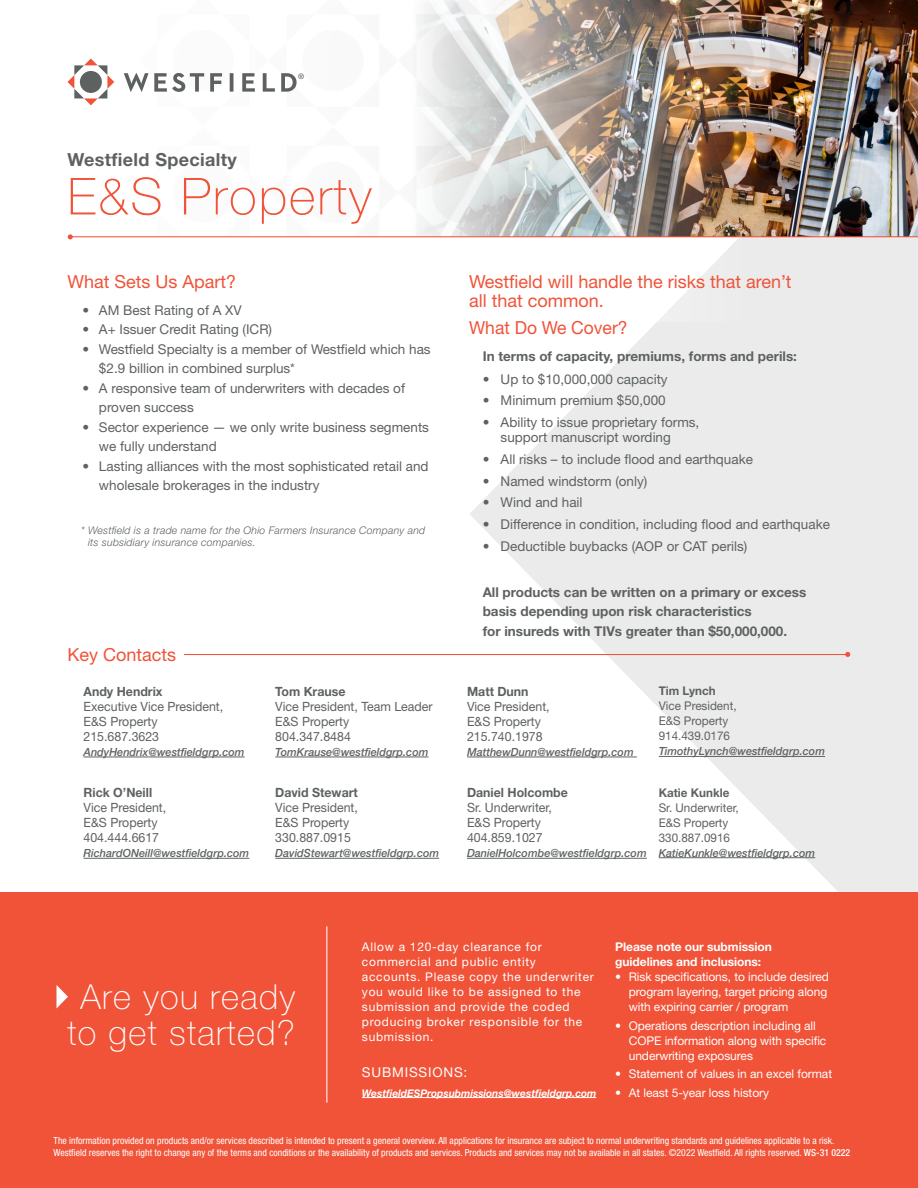
<style>
.page{position:relative;width:918px;height:1188px;background:#fff}
.page>*{position:absolute;margin:0;border:0;box-sizing:border-box;transform-origin:0 0}
.t1{font:100 51px "Helvetica Neue LT Std";letter-spacing:.04em;color:#f05338}
.t2{font:100 34.5px/36.6px "Helvetica Neue LT Std";letter-spacing:.04em;color:#fff;text-align:center}
.t3{font:18px/19.5px "Helvetica Neue LT Std";color:#f05338}
.t4{font:700 18px "Helvetica Neue LT Std";letter-spacing:.02em;color:#5d6260}
.t5{font:13.5px/19.5px "Helvetica Neue LT Std";color:#5d6260}
.t6{font:700 13.5px/19.5px "Helvetica Neue LT Std";color:#5d6260}
.t7{font:13.5px "Helvetica Neue LT Std";letter-spacing:.06em;color:#fff}
.t8{font:12.75px/15px "Helvetica Neue LT Std";color:#5d6260}
.t9{font:700 12.75px "Helvetica Neue LT Std";color:#5d6260}
.t10{font:12px/15px "Helvetica Neue LT Std";letter-spacing:-.005em;color:#fff}
.t11{font:12px/15px "Helvetica Neue LT Std";letter-spacing:.06em;color:#fff}
.t12{font:12px/15px "Helvetica Neue LT Std";color:#5d6260}
.t13{font:700 12px/15px "Helvetica Neue LT Std";letter-spacing:-.005em;color:#fff}
.t14{font:700 12px "Helvetica Neue LT Std";color:#5d6260}
.t15{font:italic 500 11.25px "Helvetica Neue LT Std";color:#5d6260}
.t16{font:italic 300 10.5px/12px "Helvetica Neue LT Std";letter-spacing:.02em;color:#5d6260}
.t17{font:italic 700 10.5px "Helvetica Neue LT Std";color:#fff}
.t18{font:condensed 9.75px/12px "Helvetica Neue LT Std";color:#fff}
.t19{font:500 7.65px "Helvetica Neue LT Std";color:#5d6260}
.s1{font-weight:500}
</style>
<div class="page">
<svg style="left:469px;top:237px;width:449px;height:656px;fill:#ebebec"></svg>
<div style="left:348px;top:0;width:408px;height:322px;background:#fff"></div>
<img style="left:415px;top:0;width:503px;height:236px">
<hr style="left:84px;top:757px;width:161px;height:1px;background:#5d6260">
<hr style="left:275px;top:757px;width:154px;height:1px;background:#5d6260">
<hr style="left:467px;top:757px;width:170px;height:1px;background:#5d6260">
<hr style="left:659px;top:756px;width:166px;height:1px;background:#5d6260">
<div style="left:0;top:893px;width:918px;height:295px;background:#f05338"></div>
<svg style="left:57px;top:985px;width:11px;height:23px"></svg>
<svg style="left:68px;top:234px;width:5px;height:5px"></svg>
<hr style="left:70px;top:236px;width:848px;height:1px;background:#f05338">
<svg style="left:845px;top:652px;width:5px;height:5px"></svg>
<hr style="left:184px;top:654px;width:664px;height:1px;background:#f05338">
<hr style="left:326px;top:926px;width:1px;height:177px;background:#fff">
<hr style="left:362px;top:1097px;width:234px;height:1px;background:#fff">
<svg style="left:68px;top:59px;width:46px;height:46px"></svg>
<svg style="left:124px;top:73px;width:173px;height:19px"></svg>
<hr style="left:84px;top:858px;width:165px;height:1px;background:#5d6260">
<hr style="left:275px;top:858px;width:164px;height:1px;background:#5d6260">
<hr style="left:467px;top:858px;width:180px;height:1px;background:#5d6260">
<hr style="left:659px;top:857px;width:156px;height:1px;background:#5d6260">
<p class="t19" style="left:298px;top:71px;width:8px">®</p>
<h3 class="t4" style="left:68px;top:148px;width:171px">Westfield Specialty</h3>
<h1 class="t1" style="left:68px;top:167px;width:306px">E&amp;S Property</h1>
<h3 class="t3" style="left:68px;top:271px;width:170px">What Sets Us Apart?</h3>
<p class="t5" style="left:82px;top:300px;width:161px">• AM Best Rating of A XV</p>
<p class="t5" style="left:82px;top:319px;width:191px">• A+ Issuer Credit Rating (ICR)</p>
<p class="t5" style="left:99px;top:339px;width:333px;text-indent:-16px">• Westfield Specialty is a member of Westfield which has $2.9 billion in combined surplus*</p>
<p class="t5" style="left:99px;top:378px;width:308px;text-indent:-16px">• A responsive team of underwriters with decades of proven success</p>
<p class="t5" style="left:99px;top:417px;width:332px;text-indent:-16px">• Sector experience — we only write business segments we fully understand</p>
<p class="t5" style="left:99px;top:456px;width:331px;text-indent:-16px">• Lasting alliances with the most sophisticated retail and wholesale brokerages in the industry</p>
<p class="t16" style="left:88px;top:524px;width:339px;text-indent:-7px">* Westfield is a trade name for the Ohio Farmers Insurance Company and its subsidiary insurance companies.</p>
<h3 class="t3" style="left:68px;top:644px;width:110px">Key Contacts</h3>
<p class="t9" style="left:84px;top:683px;width:81px">Andy Hendrix</p>
<p class="t8" style="left:84px;top:699px;width:141px">Executive Vice President,<br>E&amp;S Property<br>215.687.3623</p>
<p class="t15" style="left:84px;top:745px;width:163px">AndyHendrix@westfieldgrp.com</p>
<p class="t9" style="left:84px;top:785px;width:70px">Rick O’Neill</p>
<p class="t8" style="left:84px;top:800px;width:84px">Vice President,<br>E&amp;S Property<br>404.444.6617</p>
<p class="t15" style="left:84px;top:846px;width:167px">RichardONeill@westfieldgrp.com</p>
<p class="t9" style="left:275px;top:683px;width:72px">Tom Krause</p>
<p class="t8" style="left:275px;top:699px;width:159px">Vice President, Team Leader<br>E&amp;S Property<br>804.347.8484</p>
<p class="t15" style="left:275px;top:745px;width:155px">TomKrause@westfieldgrp.com</p>
<p class="t9" style="left:275px;top:785px;width:84px">David Stewart</p>
<p class="t8" style="left:275px;top:800px;width:84px">Vice President,<br>E&amp;S Property<br>330.887.0915</p>
<p class="t15" style="left:275px;top:846px;width:165px">DavidStewart@westfieldgrp.com</p>
<h3 class="t3" style="left:469px;top:271px;width:324px">Westfield will handle the risks that aren’t all that common.</h3>
<h3 class="t3" style="left:469px;top:318px;width:160px">What Do We Cover?</h3>
<p class="t6" style="left:483px;top:346px;width:316px">In terms of capacity, premiums, forms and perils:</p>
<p class="t5" style="left:483px;top:369px;width:187px">• Up to $10,000,000 capacity</p>
<p class="t5" style="left:483px;top:391px;width:185px">• Minimum premium $50,000</p>
<p class="t5" style="left:501px;top:415px;width:200px;line-height:15px;text-indent:-18px">• Ability to issue proprietary forms, support manuscript wording</p>
<p class="t5" style="left:483px;top:449px;width:272px">• All risks – to include flood and earthquake</p>
<p class="t5" style="left:483px;top:471px;width:166px">• Named windstorm (only)</p>
<p class="t5" style="left:483px;top:493px;width:101px">• Wind and hail</p>
<p class="t5" style="left:483px;top:514px;width:349px">• Difference in condition, including flood and earthquake</p>
<p class="t5" style="left:483px;top:536px;width:266px">• Deductible buybacks (AOP or CAT perils)</p>
<p class="t6" style="left:483px;top:582px;width:325px">All products can be written on a primary or excess basis depending upon risk characteristics<br>for insureds with TIVs greater than $50,000,000.</p>
<p class="t9" style="left:467px;top:683px;width:63px">Matt Dunn</p>
<p class="t8" style="left:467px;top:699px;width:84px">Vice President,<br>E&amp;S Property<br>215.740.1978</p>
<p class="t15" style="left:467px;top:745px;width:168px">MatthewDunn@westfieldgrp.com</p>
<p class="t9" style="left:467px;top:785px;width:102px">Daniel Holcombe</p>
<p class="t8" style="left:467px;top:800px;width:86px">Sr. Underwriter,<br>E&amp;S Property<br>404.859.1027</p>
<p class="t15" style="left:467px;top:846px;width:181px">DanielHolcombe@westfieldgrp.com</p>
<p class="t14" style="left:659px;top:684px;width:58px">Tim Lynch</p>
<p class="t12" style="left:659px;top:698px;width:79px">Vice President,<br>E&amp;S Property<br>914.439.0176</p>
<p class="t15" style="left:659px;top:745px;width:168px">TimothyLynch@westfieldgrp.com</p>
<p class="t14" style="left:659px;top:785px;width:72px">Katie Kunkle</p>
<p class="t12" style="left:659px;top:800px;width:81px">Sr. Underwriter,<br>E&amp;S Property<br>330.887.0916</p>
<p class="t15" style="left:659px;top:846px;width:158px">KatieKunkle@westfieldgrp.com</p>
<h2 class="t2" style="left:67px;top:978px;width:229px">Are you ready to get started?</h2>
<p class="t11" style="left:362px;top:939px;width:233px">Allow a 120-day clearance for commercial and public entity accounts. Please copy the underwriter you would like to be assigned to the submission and provide the coded producing broker responsible for the submission.</p>
<p class="t7" style="left:362px;top:1064px;width:107px">SUBMISSIONS:</p>
<p class="t17" style="left:362px;top:1086px;width:236px">WestfieldESPropsubmissions@westfieldgrp.com</p>
<p class="t13" style="left:615px;top:939px;width:158px">Please note our submission guidelines and inclusions:</p>
<p class="t10" style="left:629px;top:969px;width:202px;text-indent:-14px">• Risk specifications, to include desired program layering, target pricing along with expiring carrier / program</p>
<p class="t10" style="left:629px;top:1018px;width:199px;text-indent:-14px">• Operations description including all<br>COPE information along with specific underwriting exposures</p>
<p class="t10" style="left:615px;top:1066px;width:218px">• Statement of values in an excel format</p>
<p class="t10" style="left:615px;top:1085px;width:155px">• At least 5-year loss history</p>
<p class="t18" style="left:54px;top:1135px;width:798px">The information provided on products and/or services described is intended to present a general overview. All applications for insurance are subject to normal underwriting standards and guidelines applicable to a risk.<br>Westfield reserves the right to change any of the terms and conditions or the availability of products and services. Products and services may not be available in all states. ©2022 Westfield. All rights reserved. <span class="s1">WS-31 0222</span></p>
</div>
